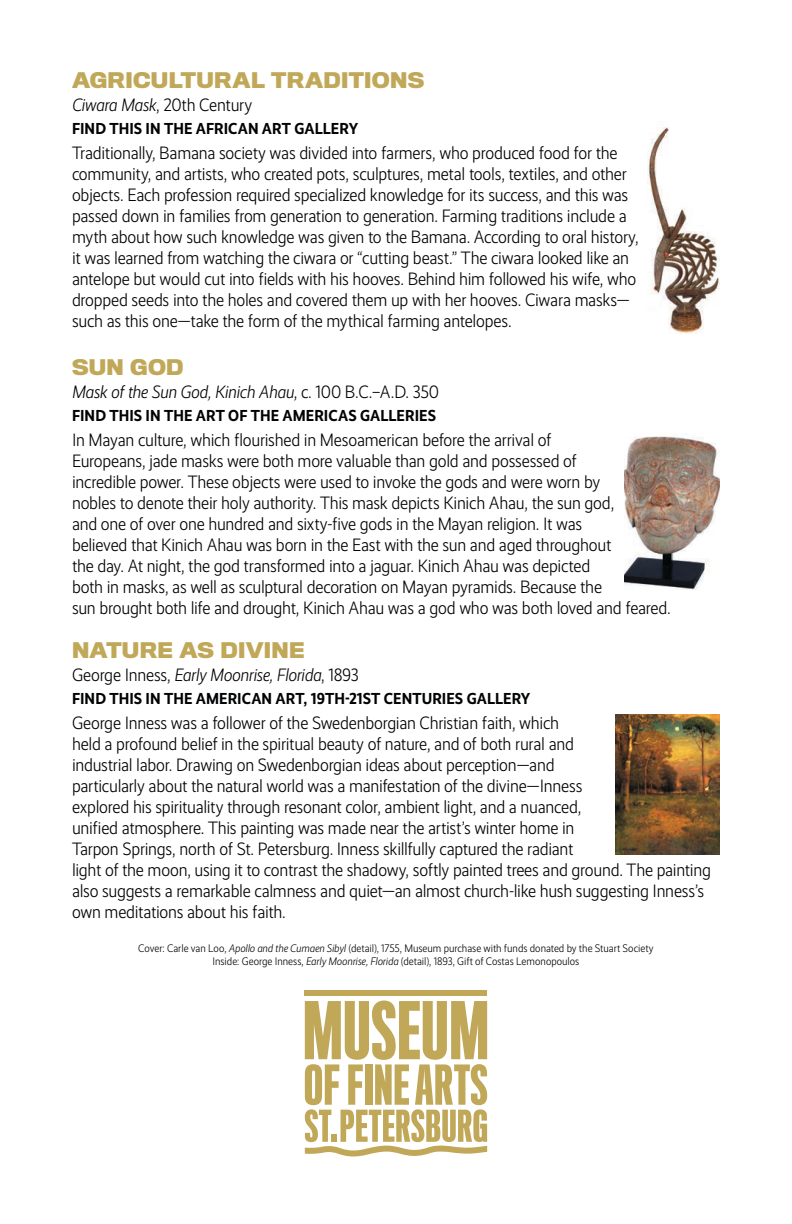
<style>
.page{position:relative;width:792px;height:1224px;background:#fff}
.page>*{position:absolute;margin:0;border:0;box-sizing:border-box;transform-origin:0 0}
.t1{font:700 20px "Titling Gothic FB";letter-spacing:.015em;color:#c0a858}
.t2{font:300 18px/21px "Realist Narrow";letter-spacing:-.015em;color:#020304}
.t3{font:italic 300 18px "Realist Narrow";letter-spacing:-.015em;color:#020304}
.t4{font:700 16px "Realist Narrow";letter-spacing:.005em;color:#020304}
.t5{font:300 11px/13.2px "Realist Narrow";color:#020304;text-align:center}
.s1{font-style:italic}
.s2{font-style:normal}
</style>
<div class="page">
<div style="left:305px;top:990px;width:182px;height:6px;background:#c0a858"></div>
<svg style="left:305px;top:1001px;width:182px;height:156px"></svg>
<img style="left:648px;top:127px;width:72px;height:206px">
<img style="left:625px;top:436px;width:95px;height:154px">
<img style="left:615px;top:714px;width:105px;height:141px">
<p class="t1" style="left:72px;top:68px;width:354px">AGRICULTURAL TRADITIONS</p>
<p class="t2" style="left:72px;top:95px;width:182px"><span class="s1">Ciwara Mask</span>, 20th Century</p>
<p class="t4" style="left:72px;top:119px;width:288px">FIND THIS IN THE AFRICAN ART GALLERY</p>
<p class="t2" style="left:72px;top:143px;width:568px">Traditionally, Bamana society was divided into farmers, who produced food for the community, and artists, who created pots, sculptures, metal tools, textiles, and other objects. Each profession required specialized knowledge for its success, and this was passed down in families from generation to generation. Farming traditions include a myth about how such knowledge was given to the Bamana. According to oral history, it was learned from watching the ciwara or “cutting beast.” The ciwara looked like an antelope but would cut into fields with his hooves. Behind him followed his wife, who dropped seeds into the holes and covered them up with her hooves. Ciwara masks— such as this one—take the form of the mythical farming antelopes.</p>
<p class="t1" style="left:72px;top:355px;width:113px">SUN GOD</p>
<p class="t3" style="left:72px;top:382px;width:369px">Mask of the Sun God, Kinich Ahau<span class="s2">, c. 100 B.C.–A.D. 350</span></p>
<p class="t4" style="left:72px;top:406px;width:366px">FIND THIS IN THE ART OF THE AMERICAS GALLERIES</p>
<p class="t2" style="left:72px;top:430px;width:600px">In Mayan culture, which flourished in Mesoamerican before the arrival of<br>Europeans, jade masks were both more valuable than gold and possessed of<br>incredible power. These objects were used to invoke the gods and were worn by<br>nobles to denote their holy authority. This mask depicts Kinich Ahau, the sun god,<br>and one of over one hundred and sixty-five gods in the Mayan religion. It was<br>believed that Kinich Ahau was born in the East with the sun and aged throughout<br>the day. At night, the god transformed into a jaguar. Kinich Ahau was depicted<br>both in masks, as well as sculptural decoration on Mayan pyramids. Because the<br>sun brought both life and drought, Kinich Ahau was a god who was both loved and feared.</p>
<p class="t1" style="left:72px;top:637px;width:234px">NATURE AS DIVINE</p>
<p class="t3" style="left:72px;top:665px;width:288px"><span class="s2">George Inness,</span> Early Moonrise, Florida<span class="s2">, 1893</span></p>
<p class="t4" style="left:72px;top:689px;width:460px">FIND THIS IN THE AMERICAN ART, 19TH-21ST CENTURIES GALLERY</p>
<p class="t2" style="left:72px;top:713px;width:640px">George Inness was a follower of the Swedenborgian Christian faith, which<br>held a profound belief in the spiritual beauty of nature, and of both rural and<br>industrial labor. Drawing on Swedenborgian ideas about perception—and<br>particularly about the natural world was a manifestation of the divine—Inness<br>explored his spirituality through resonant color, ambient light, and a nuanced,<br>unified atmosphere. This painting was made near the artist’s winter home in<br>Tarpon Springs, north of St. Petersburg. Inness skillfully captured the radiant<br>light of the moon, using it to contrast the shadowy, softly painted trees and ground. The painting also suggests a remarkable calmness and quiet—an almost church-like hush suggesting Inness’s own meditations about his faith.</p>
<p class="t5" style="left:138px;top:942px;width:517px">Cover: Carle van Loo, <span class="s1">Apollo and the Cumaen Sibyl</span> (detail), 1755, Museum purchase with funds donated by the Stuart Society<br>Inside: George Inness, <span class="s1">Early Moonrise, Florida</span> (detail), 1893, Gift of Costas Lemonopoulos</p>
</div>
